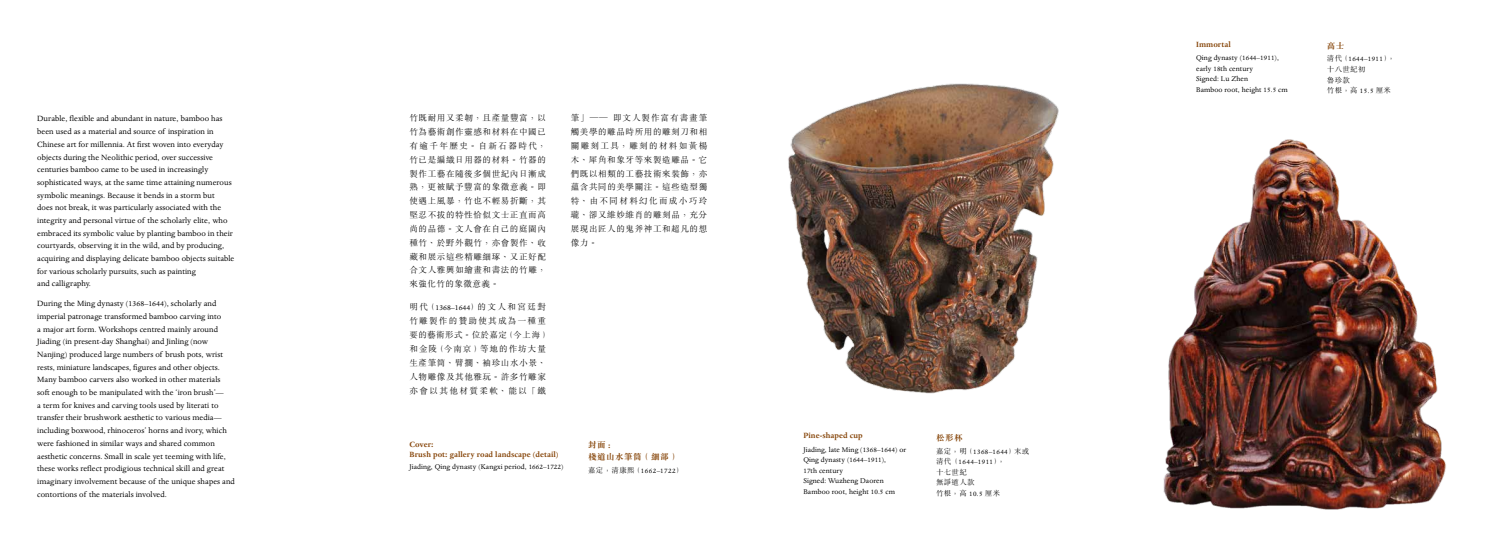
<style>
.page{position:relative;width:1489px;height:546px;background:#fff}
.page>*{position:absolute;margin:0;border:0;box-sizing:border-box;transform-origin:0 0}
.t1{font:8.75px/12.7px "Dante MT Std";letter-spacing:.005em;color:#000}
.t2{font:700 8.75px/10.5px "Dante MT Std";letter-spacing:.005em;color:#864509}
.t3{font:300 8.58px/13.8px "M Sung HK";letter-spacing:.065em;color:#000;text-align:justify}
.t4{font:700 8.58px/12.1px "M Sung HK";letter-spacing:.05em;color:#864509}
.t5{font:7.88px/10.5px "Dante MT Std";letter-spacing:.01em;color:#000}
.t6{font:7.88px/10.5px "Dante MT Std";letter-spacing:.05em;color:#000}
.t7{font:300 7.44px/10.4px "M Sung HK";letter-spacing:.05em;color:#000}
.s1{font-family:"Dante MT Std";font-weight:400}
.s2{font-family:"Dante MT Std";font-weight:400;font-size:8.75px}
.s3{font-family:"M Sung HK";font-weight:300;font-size:7.44px}
.s4{font-family:"Dante MT Std";font-weight:400;font-size:7.88px}
</style>
<div class="page">
<img style="left:788px;top:83px;width:271px;height:311px">
<img style="left:1163px;top:139px;width:283px;height:371px">
<p class="t1" style="left:37px;top:112px;width:199px">Durable, flexible and abundant in nature, bamboo has been used as a material and source of inspiration in Chinese art for millennia. At first woven into everyday objects during the Neolithic period, over successive centuries bamboo came to be used in increasingly sophisticated ways, at the same time attaining numerous symbolic meanings. Because it bends in a storm but<br>does not break, it was particularly associated with the integrity and personal virtue of the scholarly elite, who embraced its symbolic value by planting bamboo in their courtyards, observing it in the wild, and by producing, acquiring and displaying delicate bamboo objects suitable for various scholarly pursuits, such as painting<br>and calligraphy.</p>
<p class="t1" style="left:37px;top:297px;width:199px">During the Ming dynasty (1368–1644), scholarly and imperial patronage transformed bamboo carving into<br>a major art form. Workshops centred mainly around Jiading (in present-day Shanghai) and Jinling (now Nanjing) produced large numbers of brush pots, wrist rests, miniature landscapes, figures and other objects.<br>Many bamboo carvers also worked in other materials soft enough to be manipulated with the ‘iron brush’—<br>a term for knives and carving tools used by literati to transfer their brushwork aesthetic to various media— including boxwood, rhinoceros’ horns and ivory, which were fashioned in similar ways and shared common aesthetic concerns. Small in scale yet teeming with life, these works reflect prodigious technical skill and great imaginary involvement because of the unique shapes and contortions of the materials involved.</p>
<p class="t3" style="left:409px;top:111px;width:138px">竹既耐用又柔韌，且產量豐富，以竹為藝術創作靈感和材料在中國已有逾千年歷史。自新石器時代，竹已是編織日用器的材料。竹器的製作工藝在隨後多個世紀內日漸成熟，更被賦予豐富的象徵意義。即使遇上風暴，竹也不輕易折斷，其堅忍不拔的特性恰似文士正直而高尚的品德。文人會在自己的庭園內種竹、於野外觀竹，亦會製作、收藏和展示這些精雕細琢、又正好配合文人雅興如繪畫和書法的竹雕，來強化竹的象徵意義。</p>
<p class="t3" style="left:409px;top:299px;width:138px">明代 (<span class="s1">1368</span><span class="s2">–</span><span class="s1">1644</span>) 的文人和宮廷對竹雕製作的贊助使其成為一種重要的藝術形式。位於嘉定 (今上海)和金陵 (今南京) 等地的作坊大量生產筆筒、臂擱、袖珍山水小景、人物雕像及其他雅玩。許多竹雕家亦會以其他材質柔軟、能以「鐵</p>
<p class="t3" style="left:570px;top:111px;width:138px">筆」── 即文人製作富有書畫筆觸美學的雕品時所用的雕刻刀和相關雕刻工具，雕刻的材料如黃楊木、犀角和象牙等來製造雕品。它們既以相類的工藝技術來裝飾，亦蘊含共同的美學關注。這些造型獨特、由不同材料幻化而成小巧玲瓏、卻又維妙維肖的雕刻品，充分展現出匠人的鬼斧神工和超凡的想像力。</p>
<p class="t2" style="left:409px;top:439px;width:151px">Cover:<br>Brush pot: gallery road landscape (detail)</p>
<p class="t5" style="left:409px;top:462px;width:155px">Jiading, Qing dynasty (Kangxi period, 1662–1722)</p>
<p class="t4" style="left:588px;top:439px;width:89px">封面 :<br>棧道山水筆筒 ( 細部 )</p>
<p class="t6" style="left:588px;top:465px;width:93px"><span class="s3">嘉定，清康熙 (</span>1662–1722<span class="s3">)</span></p>
<p class="t2" style="left:803px;top:431px;width:61px">Pine-shaped cup</p>
<p class="t5" style="left:803px;top:444px;width:104px">Jiading, late Ming (1368–1644) or<br>Qing dynasty (1644–1911),<br>17th century<br>Signed: Wuzheng Daoren<br>Bamboo root, height 10.5 cm</p>
<p class="t4" style="left:935px;top:431px;width:28px">松形杯</p>
<p class="t6" style="left:935px;top:446px;width:95px"><span class="s3">嘉定，明 (</span>1368–1644<span class="s3">) 末或清代 (</span>1644–1911<span class="s3">)，</span></p>
<p class="t7" style="left:935px;top:466px;width:66px">十七世紀<br>無諍道人款<br>竹根，高 <span class="s4">10</span>.<span class="s4">5</span> 厘米</p>
<p class="t2" style="left:1196px;top:39px;width:36px">Immortal</p>
<p class="t5" style="left:1196px;top:53px;width:93px">Qing dynasty (1644–1911), early 18th century<br>Signed: Lu Zhen<br>Bamboo root, height 15.5 cm</p>
<p class="t4" style="left:1326px;top:39px;width:19px">高士</p>
<p class="t6" style="left:1326px;top:54px;width:70px"><span class="s3">清代 (</span>1644–1911<span class="s3">)，</span></p>
<p class="t7" style="left:1326px;top:64px;width:66px">十八世紀初<br>魯珍款<br>竹根，高 <span class="s4">15</span>.<span class="s4">5</span> 厘米</p>
</div>
